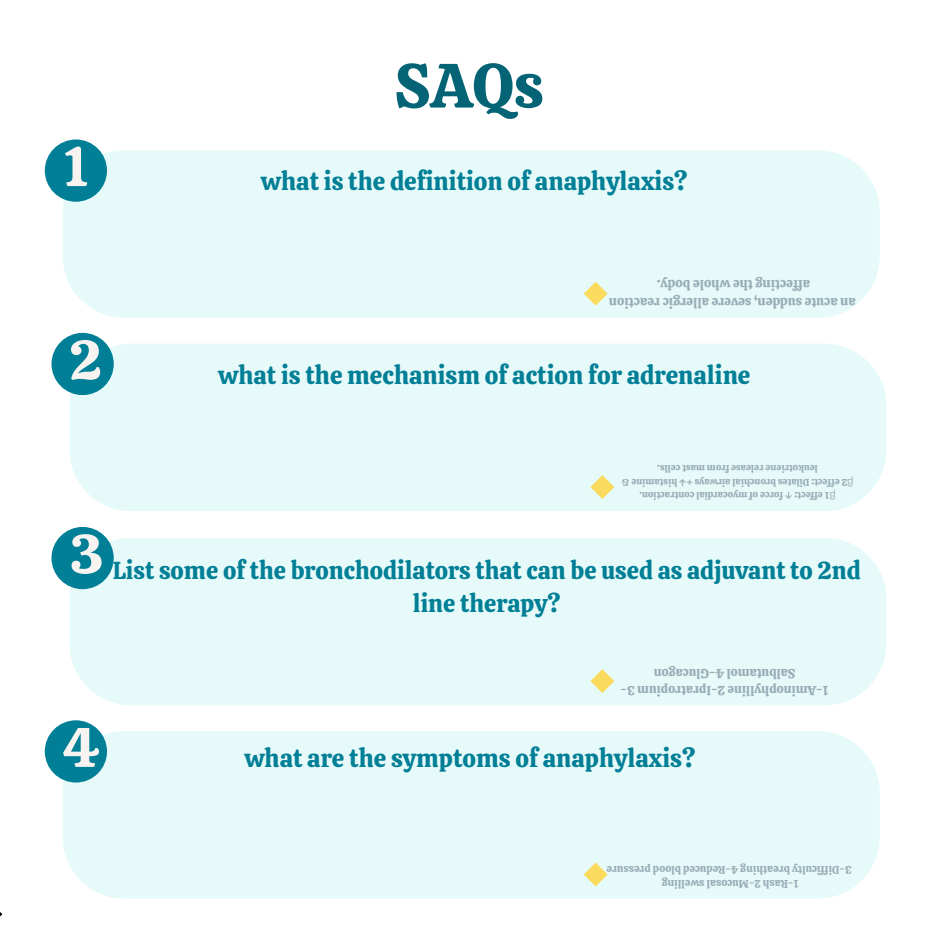
<style>
.page{position:relative;width:938px;height:938px;background:#fff}
.page>*{position:absolute;margin:0;border:0;box-sizing:border-box;transform-origin:0 0}
.t1{font:62.5px "Calistoga";color:#046374}
.t2{font:55.75px "Calistoga";color:#f7f3f0}
.t3{font:25px "Calistoga";color:#007f96}
.t4{font:24.5px/33px "Calistoga";color:#007f96;text-align:center}
.t5{font:13.5px/18px "Calistoga";color:#98adb6;text-align:center}
.t6{font:13px/17.8px "Calistoga";color:#98adb6;text-align:center}
.t7{font:11px/15px "Calistoga";color:#98adb6;text-align:center}
.t8{font:10px/13.2px "Calistoga";color:#98adb6;text-align:center}
.s1{font-family:"Noto Sans"}
</style>
<div class="page">
<div style="left:63px;top:150px;width:816px;height:168px;background:#e7fafa"></div>
<div style="left:45px;top:139px;width:62px;height:63px;background:#007f96;border-radius:50%"></div>
<svg style="left:583px;top:282px;width:24px;height:23px"></svg>
<div style="left:69px;top:343px;width:817px;height:168px;background:#e7fafa"></div>
<div style="left:51px;top:333px;width:63px;height:62px;background:#007f96;border-radius:50%"></div>
<svg style="left:590px;top:475px;width:24px;height:24px"></svg>
<div style="left:69px;top:537px;width:817px;height:168px;background:#e7fafa"></div>
<div style="left:51px;top:527px;width:63px;height:62px;background:#007f96;border-radius:50%"></div>
<svg style="left:590px;top:669px;width:24px;height:24px"></svg>
<div style="left:63px;top:731px;width:816px;height:167px;background:#e7fafa"></div>
<div style="left:45px;top:720px;width:62px;height:62px;background:#007f96;border-radius:50%"></div>
<svg style="left:583px;top:862px;width:24px;height:24px"></svg>
<h2 class="t2" style="left:63px;top:130px;width:28px">1</h2>
<h2 class="t2" style="left:69px;top:324px;width:34px">2</h2>
<h1 class="t1" style="left:394px;top:45px;width:151px">SAQs</h1>
<h3 class="t3" style="left:261px;top:165px;width:427px">what is the definition of anaphylaxis?</h3>
<h3 class="t5" style="left:855px;top:311px;width:248px;rotate:-180deg">na etuca neddus ereves, c i gre l l a noi t caer ni tcef fa g ht e w h e l o . ydob</h3>
<h3 class="t3" style="left:218px;top:358px;width:533px">what is the mechanism of action for adrenaline</h3>
<p class="t8" style="left:853px;top:502px;width:233px;rotate:-180deg"><span class="s1">β</span> 1 ↑: tcef f e ecrof mf o nocl ai dracoy noi t car t .<br><span class="s1">β</span> 2 D: tcef fe setal i norb hc wr i al ai sya + ↓ h mats i ni e &amp; ne i r tokue l e esae l er mor f m . s l l ectsa</p>
<h2 class="t2" style="left:69px;top:517px;width:36px">3</h2>
<h3 class="t4" style="left:113px;top:553px;width:749px">List some of the bronchodilators that can be used as adjuvant to 2nd line therapy?</h3>
<h2 class="t2" style="left:63px;top:711px;width:38px">4</h2>
<h3 class="t6" style="left:828px;top:700px;width:210px;rotate:-180deg">A-1 m ni hpo ni l l y e muiportarpI -2 3 -<br>mat ub l aS 4l o G- nogacu l</h3>
<h3 class="t3" style="left:245px;top:741px;width:452px">what are the symptoms of anaphylaxis?</h3>
<p class="t7" style="left:851px;top:891px;width:246px;rotate:-180deg">R-1 hsa M- 2 wsl asocu ni l l e g<br>3 D- yt l uc i f f i htaerb ni g 4 R- decude doo l b erusserp</p>
</div>
